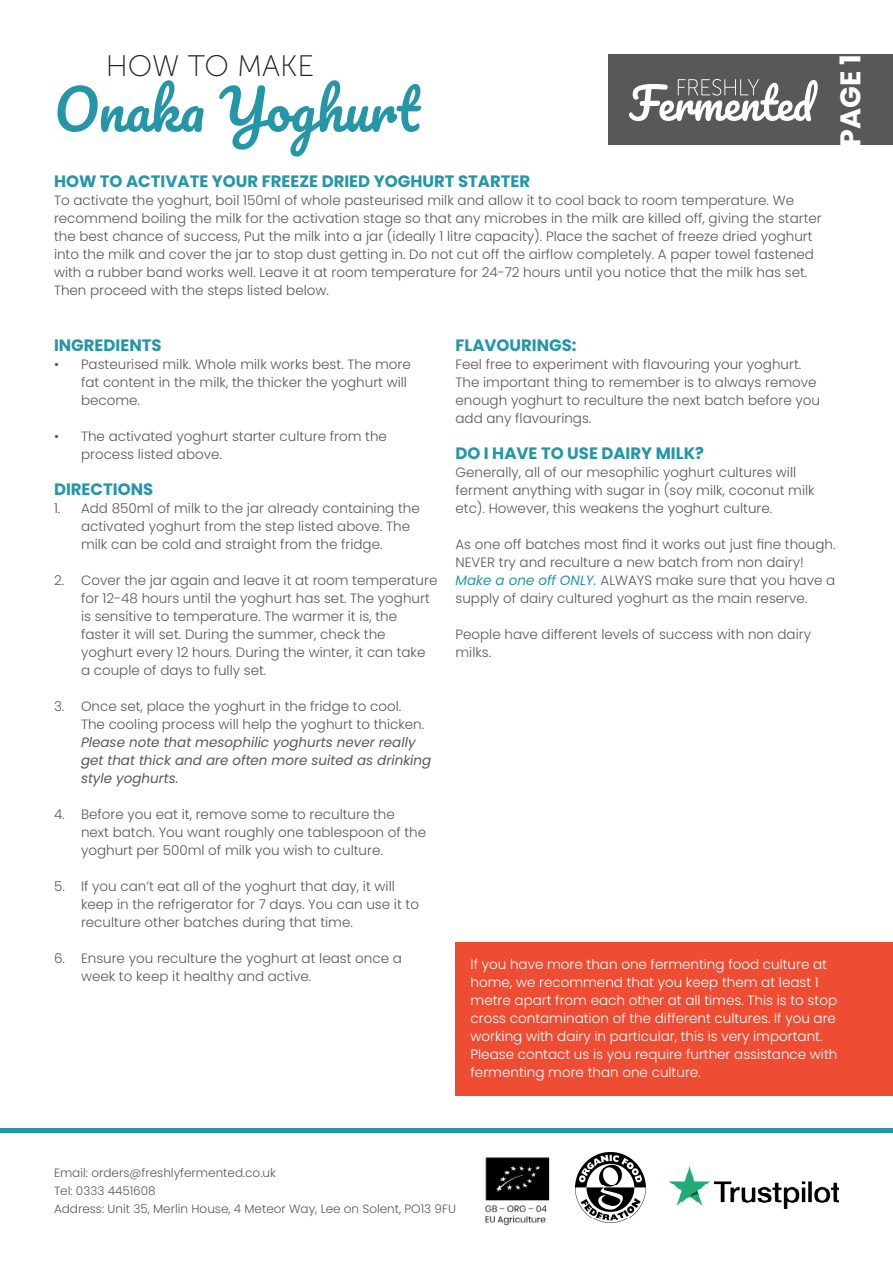
<style>
.page{position:relative;width:893px;height:1263px;background:#fff}
.page>*{position:absolute;margin:0;border:0;box-sizing:border-box;transform-origin:0 0}
.t1{font:54.75px "Pacifico";color:#2496a8}
.t2{font:29.7px "Museo Sans 100";color:#231f20}
.t3{font:700 28.5px "Poppins";color:#fff}
.t4{font:700 16.5px "Poppins";color:#2496a8}
.t5{font:300 13.5px/18px "Poppins";color:#57585a}
.t6{font:300 13.5px/18px "Poppins";color:#fff}
.t7{font:italic 13.5px/18px "Poppins";color:#57585a}
.t8{font:300 12px "Poppins";color:#57585a}
.s1{font-weight:300;font-style:normal}
.s2{font-weight:400;font-style:italic;color:#2496a8}
</style>
<div class="page">
<div style="left:608px;top:54px;width:285px;height:90px;background:#57585a"></div>
<svg style="left:629px;top:79px;width:189px;height:42px"></svg>
<div style="left:455px;top:942px;width:438px;height:154px;background:#ef4d33"></div>
<img style="left:575px;top:1153px;width:71px;height:70px">
<img style="left:669px;top:1167px;width:170px;height:42px">
<img style="left:484px;top:1157px;width:66px;height:69px">
<hr style="left:0;top:1128px;width:893px;height:4px;background:#2496a8">
<h2 class="t2" style="left:106px;top:50px;width:210px">HOW TO MAKE</h2>
<h1 class="t1" style="left:54px;top:81px;width:367px">Onaka Yoghurt</h1>
<p class="t4" style="left:54px;top:172px;width:478px">HOW TO ACTIVATE YOUR FREEZE DRIED YOGHURT STARTER</p>
<p class="t5" style="left:54px;top:192px;width:769px">To activate the yoghurt, boil 150ml of whole pasteurised milk and allow it to cool back to room temperature. We recommend boiling the milk for the activation stage so that any microbes in the milk are killed off, giving the starter the best chance of success, Put the milk into a jar (ideally 1 litre capacity). Place the sachet of freeze dried yoghurt into the milk and cover the jar to stop dust getting in. Do not cut off the airflow completely. A paper towel fastened with a rubber band works well. Leave it at room temperature for 24-72 hours until you notice that the milk has set.<br>Then proceed with the steps listed below.</p>
<h3 class="t3" style="left:834px;top:147px;width:94px;rotate:-90deg">PAGE 1</h3>
<p class="t4" style="left:54px;top:336px;width:109px">INGREDIENTS</p>
<p class="t5" style="left:81px;top:355px;width:331px;text-indent:-27px">• Pasteurised milk. Whole milk works best. The more fat content in the milk, the thicker the yoghurt will become.</p>
<p class="t5" style="left:81px;top:427px;width:307px;text-indent:-27px">• The activated yoghurt starter culture from the process listed above.</p>
<p class="t4" style="left:54px;top:480px;width:101px">DIRECTIONS</p>
<p class="t5" style="left:81px;top:499px;width:340px;text-indent:-27px">1. Add 850ml of milk to the jar already containing the activated yoghurt from the step listed above. The milk can be cold and straight from the fridge.</p>
<p class="t5" style="left:81px;top:571px;width:358px;text-indent:-27px">2. Cover the jar again and leave it at room temperature for 12-48 hours until the yoghurt has set. The yoghurt is sensitive to temperature. The warmer it is, the faster it will set. During the summer, check the yoghurt every 12 hours. During the winter, it can take a couple of days to fully set.</p>
<p class="t7" style="left:81px;top:697px;width:352px;text-indent:-27px"><span class="s1">3. Once set, place the yoghurt in the fridge to cool.<br>The cooling process will help the yoghurt to thicken.<br></span>Please note that mesophilic yoghurts never really get that thick and are often more suited as drinking style yoghurts.</p>
<p class="t5" style="left:81px;top:805px;width:347px;text-indent:-27px">4. Before you eat it, remove some to reculture the<br>next batch. You want roughly one tablespoon of the yoghurt per 500ml of milk you wish to culture.</p>
<p class="t5" style="left:81px;top:877px;width:339px;text-indent:-27px">5. If you can’t eat all of the yoghurt that day, it will keep in the refrigerator for 7 days. You can use it to reculture other batches during that time.</p>
<p class="t5" style="left:81px;top:949px;width:322px;text-indent:-27px">6. Ensure you reculture the yoghurt at least once a week to keep it healthy and active.</p>
<p class="t4" style="left:455px;top:336px;width:123px">FLAVOURINGS:</p>
<p class="t5" style="left:455px;top:355px;width:366px">Feel free to experiment with flavouring your yoghurt.<br>The important thing to remember is to always remove enough yoghurt to reculture the next batch before you add any flavourings.</p>
<p class="t4" style="left:455px;top:444px;width:250px">DO I HAVE TO USE DAIRY MILK?</p>
<p class="t5" style="left:455px;top:463px;width:361px">Generally, all of our mesophilic yoghurt cultures will ferment anything with sugar in (soy milk, coconut milk etc). However, this weakens the yoghurt culture.</p>
<p class="t5" style="left:455px;top:535px;width:382px">As one off batches most find it works out just fine though.<br>NEVER try and reculture a new batch from non dairy!<br><span class="s2">Make a one off ONLY.</span> ALWAYS make sure that you have a supply of dairy cultured yoghurt as the main reserve.</p>
<p class="t5" style="left:455px;top:625px;width:357px">People have different levels of success with non dairy milks.</p>
<p class="t6" style="left:471px;top:955px;width:368px">If you have more than one fermenting food culture at home, we recommend that you keep them at least 1 metre apart from each other at all times. This is to stop cross contamination of the different cultures. If you are working with dairy in particular, this is very important.<br>Please contact us is you require further assistance with fermenting more than one culture.</p>
<p class="t8" style="left:54px;top:1166px;width:223px">Email: orders@freshlyfermented.co.uk</p>
<p class="t8" style="left:54px;top:1184px;width:103px">Tel: 0333 4451608</p>
<p class="t8" style="left:54px;top:1202px;width:403px">Address: Unit 35, Merlin House, 4 Meteor Way, Lee on Solent, PO13 9FU</p>
</div>
